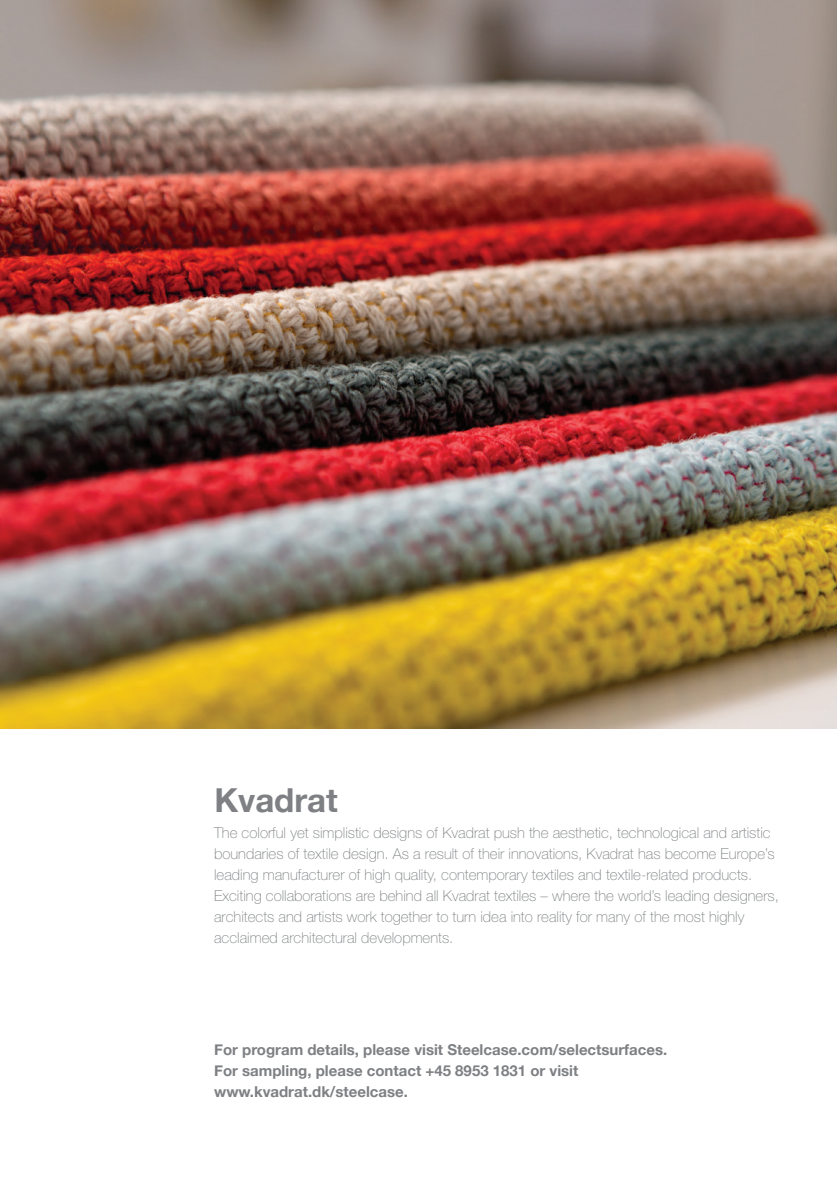
<style>
.page{position:relative;width:837px;height:1188px;background:#fff}
.page>*{position:absolute;margin:0;border:0;box-sizing:border-box;transform-origin:0 0}
.t1{font:700 33px "Helvetica Neue";color:#7e8083}
.t2{font:100 15px/21px "Helvetica Neue";color:#7e8083}
.t3{font:700 15px/21px "Helvetica Neue";color:#7e8083}
</style>
<div class="page">
<img style="left:0;top:0;width:837px;height:728px">
<h1 class="t1" style="left:214px;top:780px;width:125px">Kvadrat</h1>
<p class="t2" style="left:214px;top:822px;width:566px">The colorful yet simplistic designs of Kvadrat push the aesthetic, technological and artistic boundaries of textile design. As a result of their innovations, Kvadrat has become Europe’s leading manufacturer of high quality, contemporary textiles and textile-related products.<br>Exciting collaborations are behind all Kvadrat textiles – where the world’s leading designers, architects and artists work together to turn idea into reality for many of the most highly acclaimed architectural developments.</p>
<p class="t3" style="left:214px;top:1038px;width:455px">For program details, please visit Steelcase.com/selectsurfaces.<br>For sampling, please contact +45 8953 1831 or visit www.kvadrat.dk/steelcase.</p>
</div>
